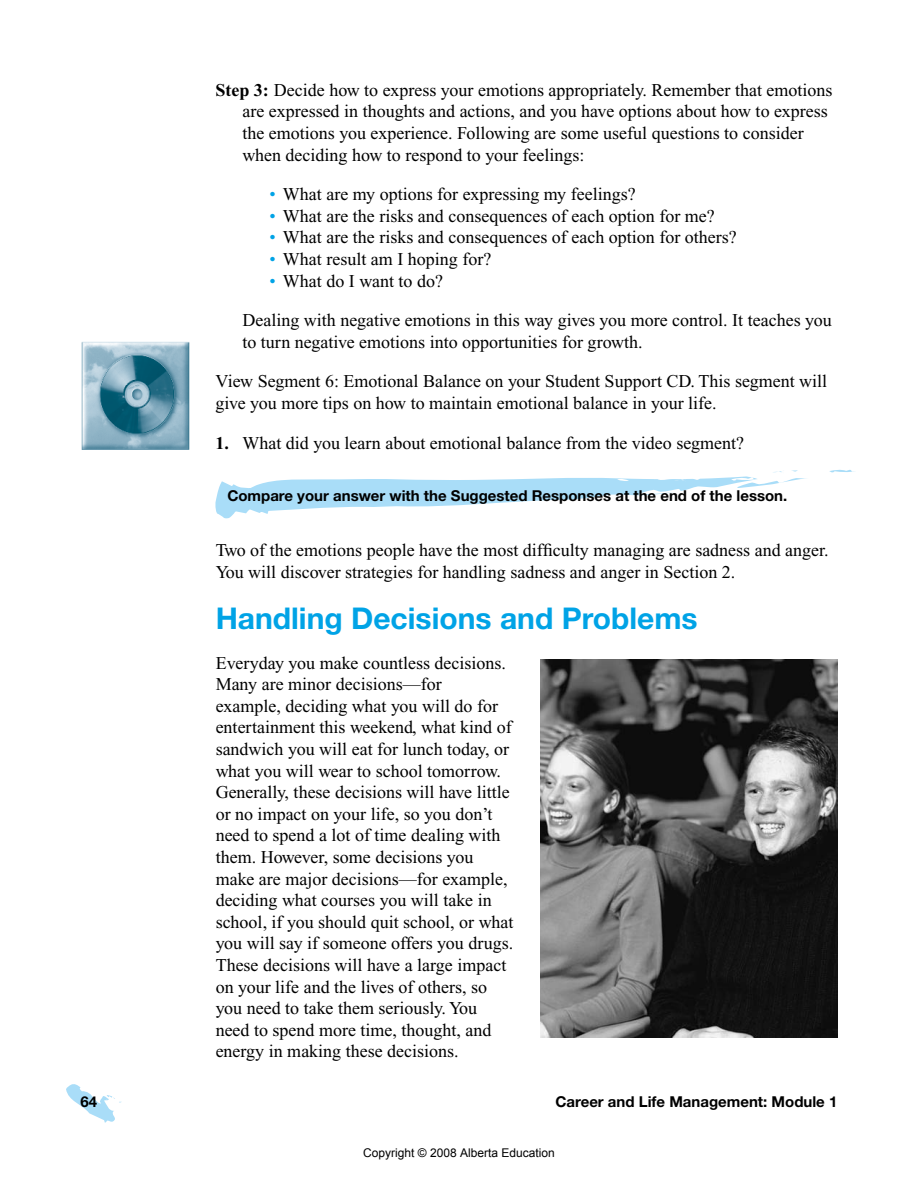
<style>
.page{position:relative;width:918px;height:1188px;background:#fff}
.page>*{position:absolute;margin:0;border:0;box-sizing:border-box;transform-origin:0 0}
.t1{font:700 30px "Helvetica Neue";color:#00a3e6}
.t2{font:18px/21.6px "Times New Roman";color:#000}
.t3{font:700 15px "Helvetica Neue";color:#000}
.t4{font:12px "Arial";color:#000}
.s1{font-weight:700}
.s2{color:#00a3e6}
</style>
<div class="page">
<svg style="left:66px;top:1085px;width:56px;height:37px"></svg>
<img style="left:81px;top:342px;width:108px;height:108px">
<svg style="left:829px;top:470px;width:26px;height:2px"></svg>
<svg style="left:215px;top:470px;width:591px;height:49px"></svg>
<img style="left:540px;top:660px;width:297px;height:377px">
<p class="t2" style="left:242px;top:79px;width:592px;text-indent:-27px"><span class="s1">Step 3:</span> Decide how to express your emotions appropriately. Remember that emotions are expressed in thoughts and actions, and you have options about how to express the emotions you experience. Following are some useful questions to consider when deciding how to respond to your feelings:</p>
<p class="t2" style="left:269px;top:184px;width:368px"><span class="s2">•</span> What are my options for expressing my feelings?</p>
<p class="t2" style="left:269px;top:205px;width:447px"><span class="s2">•</span> What are the risks and consequences of each option for me?</p>
<p class="t2" style="left:269px;top:227px;width:469px"><span class="s2">•</span> What are the risks and consequences of each option for others?</p>
<p class="t2" style="left:269px;top:249px;width:223px"><span class="s2">•</span> What result am I hoping for?</p>
<p class="t2" style="left:269px;top:270px;width:175px"><span class="s2">•</span> What do I want to do?</p>
<p class="t2" style="left:242px;top:310px;width:591px">Dealing with negative emotions in this way gives you more control. It teaches you to turn negative emotions into opportunities for growth.</p>
<p class="t2" style="left:215px;top:371px;width:613px">View Segment 6: Emotional Balance on your Student Support CD. This segment will give you more tips on how to maintain emotional balance in your life.</p>
<p class="t2" style="left:215px;top:432px;width:530px"><span class="s1">1.</span> What did you learn about emotional balance from the video segment?</p>
<p class="t3" style="left:227px;top:486px;width:562px">Compare your answer with the Suggested Responses at the end of the lesson.</p>
<p class="t2" style="left:216px;top:540px;width:615px">Two of the emotions people have the most difficulty managing are sadness and anger.<br>You will discover strategies for handling sadness and anger in Section 2.</p>
<h1 class="t1" style="left:216px;top:600px;width:484px">Handling Decisions and Problems</h1>
<p class="t2" style="left:216px;top:652px;width:299px">Everyday you make countless decisions.<br>Many are minor decisions—for<br>example, deciding what you will do for entertainment this weekend, what kind of sandwich you will eat for lunch today, or what you will wear to school tomorrow.<br>Generally, these decisions will have little or no impact on your life, so you don’t need to spend a lot of time dealing with them. However, some decisions you make are major decisions—for example, deciding what courses you will take in school, if you should quit school, or what you will say if someone offers you drugs.<br>These decisions will have a large impact on your life and the lives of others, so you need to take them seriously. You need to spend more time, thought, and energy in making these decisions.</p>
<p class="t3" style="left:81px;top:1092px;width:18px">64</p>
<p class="t3" style="left:555px;top:1092px;width:283px">Career and Life Management: Module 1</p>
<p class="t4" style="left:363px;top:1145px;width:193px">Copyright © 2008 Alberta Education</p>
</div>
